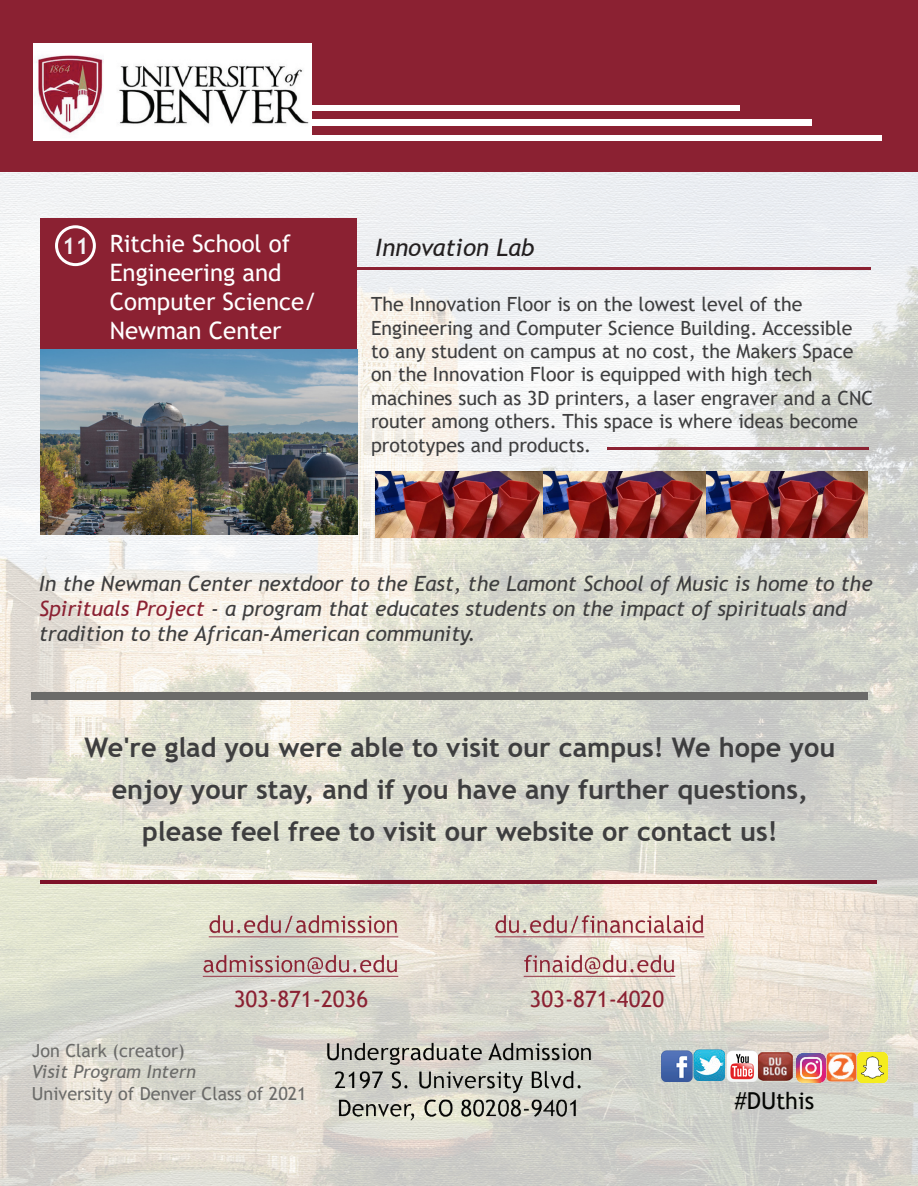
<style>
.page{position:relative;width:918px;height:1186px;background:#fff}
.page>*{position:absolute;margin:0;border:0;box-sizing:border-box;transform-origin:0 0}
.t1{font:700 27px/42px "Trebuchet MS";color:#3e3e3f;text-align:center}
.t2{font:24px/28.8px "Trebuchet MS";color:#fff}
.t3{font:italic 24px "Trebuchet MS";color:#231f20}
.t4{font:23.4px "Trebuchet MS";letter-spacing:-.005em;color:#040503}
.t5{font:700 22.8px "Trebuchet MS";color:#f2f3f4}
.t6{font:22.5px "Trebuchet MS";color:#8b2132}
.t7{font:italic 21px/25.2px "Trebuchet MS";color:#3e3e3f}
.t8{font:19.5px/23.4px "Trebuchet MS";color:#3e3e3f}
.t9{font:18px "Trebuchet MS";color:#6b6b69}
.t10{font:italic 18px "Trebuchet MS";color:#6b6b69}
.s1{color:#8b2132}
</style>
<div class="page">
<img style="left:0;top:171px;width:917px;height:1014px">
<div style="left:31px;top:692px;width:836px;height:7px;background:#6b6b69"></div>
<div style="left:41px;top:218px;width:316px;height:133px;background:#8b2132"></div>
<div style="left:55px;top:225px;width:41px;height:41px;border:3px solid #fff;border-radius:50%"></div>
<hr style="left:607px;top:447px;width:260px;height:2px;background:#8b2132">
<hr style="left:341px;top:267px;width:529px;height:2px;background:#8b2132">
<img style="left:41px;top:349px;width:316px;height:185px">
<img style="left:480px;top:902px;width:238px;height:49px">
<img style="left:194px;top:902px;width:218px;height:39px">
<img style="left:509px;top:941px;width:180px;height:50px">
<img style="left:189px;top:941px;width:223px;height:50px">
<img style="left:311px;top:1029px;width:295px;height:106px">
<img style="left:796px;top:1053px;width:28px;height:28px">
<img style="left:660px;top:1049px;width:97px;height:32px">
<img style="left:757px;top:1052px;width:34px;height:28px">
<img style="left:825px;top:1051px;width:62px;height:31px">
<hr style="left:40px;top:880px;width:835px;height:3px;background:#7d1128">
<img style="left:705px;top:471px;width:162px;height:66px">
<img style="left:542px;top:471px;width:163px;height:66px">
<img style="left:375px;top:471px;width:167px;height:66px">
<div style="left:0;top:0;width:917px;height:171px;background:#8b2132"></div>
<div style="left:67px;top:105px;width:672px;height:5px;background:#fff"></div>
<div style="left:65px;top:135px;width:816px;height:6px;background:#fff"></div>
<div style="left:67px;top:120px;width:744px;height:6px;background:#fff"></div>
<img style="left:34px;top:43px;width:277px;height:98px">
<p class="t2" style="left:110px;top:229px;width:208px">Ritchie School of<br>Engineering and<br>Computer Science/<br>Newman Center</p>
<p class="t5" style="left:62px;top:231px;width:28px">11</p>
<p class="t3" style="left:375px;top:233px;width:160px">Innovation Lab</p>
<p class="t8" style="left:371px;top:292px;width:503px">The Innovation Floor is on the lowest level of the Engineering and Computer Science Building. Accessible to any student on campus at no cost, the Makers Space on the Innovation Floor is equipped with high tech machines such as 3D printers, a laser engraver and a CNC router among others. This space is where ideas become prototypes and products.</p>
<p class="t7" style="left:39px;top:570px;width:834px">In the Newman Center nextdoor to the East, the Lamont School of Music is home to the<br><span class="s1">Spirituals Project</span> - a program that educates students on the impact of spirituals and tradition to the African-American community.</p>
<h1 class="t1" style="left:84px;top:726px;width:752px">We're glad you were able to visit our campus! We hope you enjoy your stay, and if you have any further questions, please feel free to visit our website or contact us!</h1>
<p class="t6" style="left:233px;top:984px;width:136px">303-871-2036</p>
<p class="t6" style="left:529px;top:984px;width:136px">303-871-4020</p>
<p class="t9" style="left:32px;top:1038px;width:154px">Jon Clark (creator)</p>
<p class="t10" style="left:32px;top:1060px;width:166px">Visit Program Intern</p>
<p class="t9" style="left:32px;top:1082px;width:276px">University of Denver Class of 2021</p>
<p class="t4" style="left:734px;top:1085px;width:81px">#DUthis</p>
</div>
